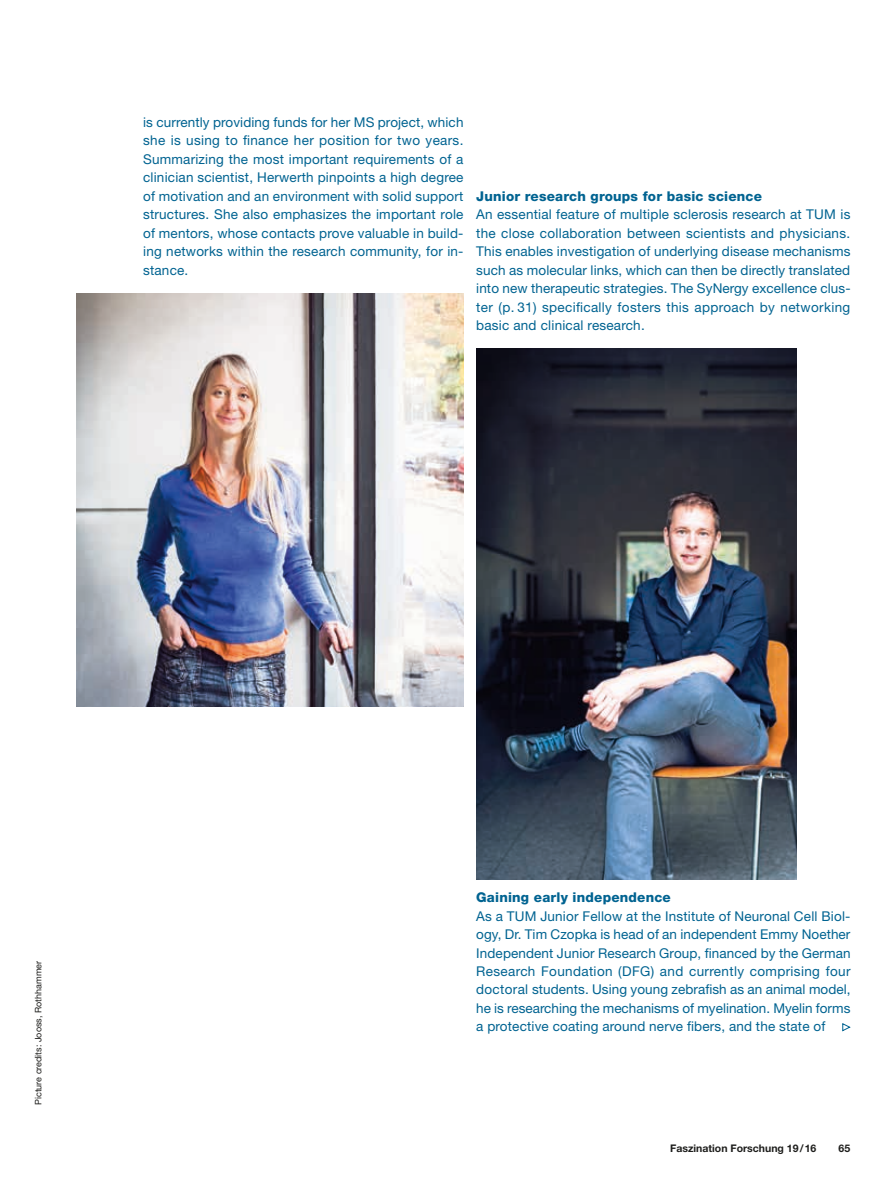
<style>
.page{position:relative;width:893px;height:1191px;background:#fff}
.page>*{position:absolute;margin:0;border:0;box-sizing:border-box;transform-origin:0 0}
.t1{font:13.5px/18.5px "Helvetica Neue LT Std";letter-spacing:.015em;color:#006391;text-align:justify}
.t2{font:800 13.5px "Helvetica Neue LT Std";letter-spacing:.015em;color:#006391}
.t3{font:700 10.5px "Helvetica Neue LT Std";color:#1d1d1b}
.t4{font:9px "Helvetica Neue LT Std";color:#1d1d1b}
</style>
<div class="page">
<img style="left:476px;top:348px;width:320px;height:531px">
<img style="left:77px;top:293px;width:386px;height:413px">
<svg style="left:842px;top:1023px;width:9px;height:8px"></svg>
<p class="t1" style="left:143px;top:113px;width:322px">is currently providing funds for her MS project, which she is using to finance her position for two years.<br>Summarizing the most important requirements of a clinician scientist, Herwerth pinpoints a high degree of motivation and an environment with solid support structures. She also emphasizes the important role of mentors, whose contacts prove valuable in build&shy;ing networks within the research community, for in&shy;stance.</p>
<p class="t2" style="left:476px;top:188px;width:287px">Junior research groups for basic science</p>
<p class="t1" style="left:476px;top:205px;width:376px">An essential feature of multiple sclerosis research at TUM is the close collaboration between scientists and physicians.<br>This enables investigation of underlying disease mechanisms such as molecular links, which can then be directly translated into new therapeutic strategies. The SyNergy excellence clus&shy;ter (p. 31) specifically fosters this approach by networking basic and clinical research.</p>
<p class="t4" style="left:33px;top:1105px;width:146px;rotate:-90deg">Picture credits: Jooss, Rothhammer</p>
<p class="t2" style="left:476px;top:889px;width:196px">Gaining early independence</p>
<p class="t1" style="left:476px;top:906px;width:376px">As a TUM Junior Fellow at the Institute of Neuronal Cell Biol&shy;ogy, Dr. Tim Czopka is head of an independent Emmy Noether Independent Junior Research Group, financed by the German Research Foundation (DFG) and currently comprising four doctoral students. Using young zebrafish as an animal model, he is researching the mechanisms of myelination. Myelin forms a protective coating around nerve fibers, and the state of</p>
<p class="t3" style="left:670px;top:1141px;width:148px">Faszination Forschung 19/16</p>
<p class="t3" style="left:838px;top:1141px;width:14px">65</p>
</div>
